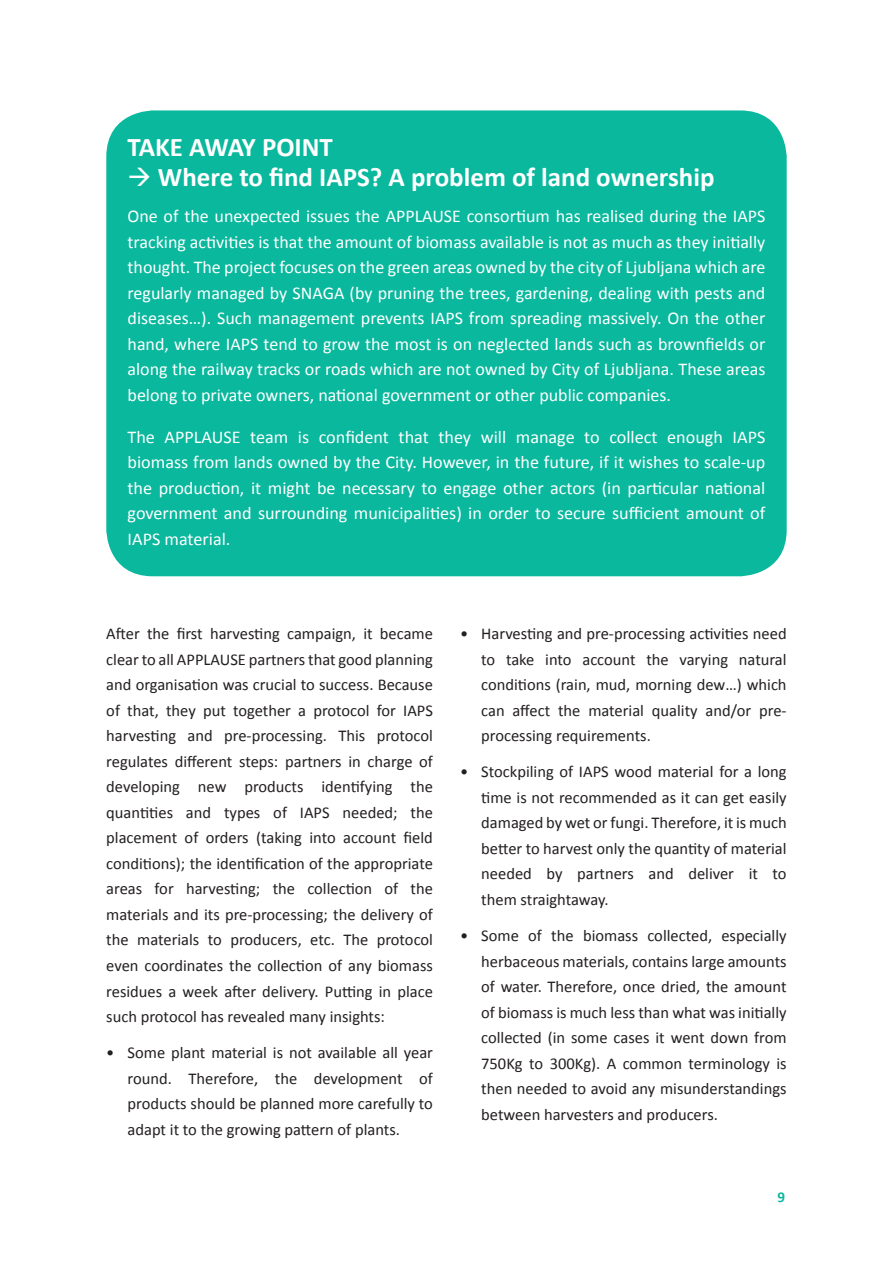
<style>
.page{position:relative;width:893px;height:1263px;background:#fff}
.page>*{position:absolute;margin:0;border:0;box-sizing:border-box;transform-origin:0 0}
.BoxHead{font:700 27px "Calibri";color:#fff}
.BoxText{font:18px/25.5px "Calibri";color:#fff;text-align:justify}
.List{font:16.5px/25.5px "Calibri";color:#231f20;text-align:justify}
.Para{font:16.5px/25.5px "Calibri";color:#231f20;text-align:justify}
.t1{font:700 15px "Calibri";color:#09b89d}
</style>
<div class="page">
<div style="left:106px;top:110px;width:681px;height:466px;background:#09b89d;border-radius:46px"></div>
<p class="BoxHead" style="left:128px;top:128px;width:207px">TAKE AWAY POINT</p>
<p class="BoxHead" style="left:128px;top:158px;width:589px">→ Where to find IAPS? A problem of land ownership</p>
<p class="BoxText" style="left:128px;top:204px;width:639px">One of the unexpected issues the APPLAUSE consortium has realised during the IAPS tracking activities is that the amount of biomass available is not as much as they initially thought. The project focuses on the green areas owned by the city of Ljubljana which are regularly managed by SNAGA (by pruning the trees, gardening, dealing with pests and diseases…). Such management prevents IAPS from spreading massively. On the other hand, where IAPS tend to grow the most is on neglected lands such as brownfields or along the railway tracks or roads which are not owned by City of Ljubljana. These areas belong to private owners, national government or other public companies.</p>
<p class="BoxText" style="left:128px;top:424px;width:639px">The APPLAUSE team is confident that they will manage to collect enough IAPS biomass from lands owned by the City. However, in the future, if it wishes to scale-up the production, it might be necessary to engage other actors (in particular national government and surrounding municipalities) in order to secure sufficient amount of IAPS material.</p>
<p class="Para" style="left:106px;top:621px;width:328px">After the first harvesting campaign, it became clear to all APPLAUSE partners that good planning and organisation was crucial to success. Because of that, they put together a protocol for IAPS harvesting and pre-processing. This protocol regulates different steps: partners in charge of developing new products identifying the quantities and types of IAPS needed; the placement of orders (taking into account field conditions); the identification of the appropriate areas for harvesting; the collection of the materials and its pre-processing; the delivery of the materials to producers, etc. The protocol even coordinates the collection of any biomass residues a week after delivery. Putting in place such protocol has revealed many insights:</p>
<p class="List" style="left:128px;top:1040px;width:307px;text-indent:-21px">• Some plant material is not available all year round. Therefore, the development of products should be planned more carefully to adapt it to the growing pattern of plants.</p>
<p class="List" style="left:481px;top:621px;width:307px;text-indent:-21px">• Harvesting and pre-processing activities need to take into account the varying natural conditions (rain, mud, morning dew…) which can affect the material quality and/or pre&shy;processing requirements.</p>
<p class="List" style="left:481px;top:759px;width:307px;text-indent:-21px">• Stockpiling of IAPS wood material for a long time is not recommended as it can get easily damaged by wet or fungi. Therefore, it is much better to harvest only the quantity of material needed by partners and deliver it to them straightaway.</p>
<p class="List" style="left:481px;top:923px;width:307px;text-indent:-21px">• Some of the biomass collected, especially herbaceous materials, contains large amounts of water. Therefore, once dried, the amount of biomass is much less than what was initially collected (in some cases it went down from 750Kg to 300Kg). A common terminology is then needed to avoid any misunderstandings between harvesters and producers.</p>
<p class="t1" style="left:777px;top:1186px;width:9px">9</p>
</div>
